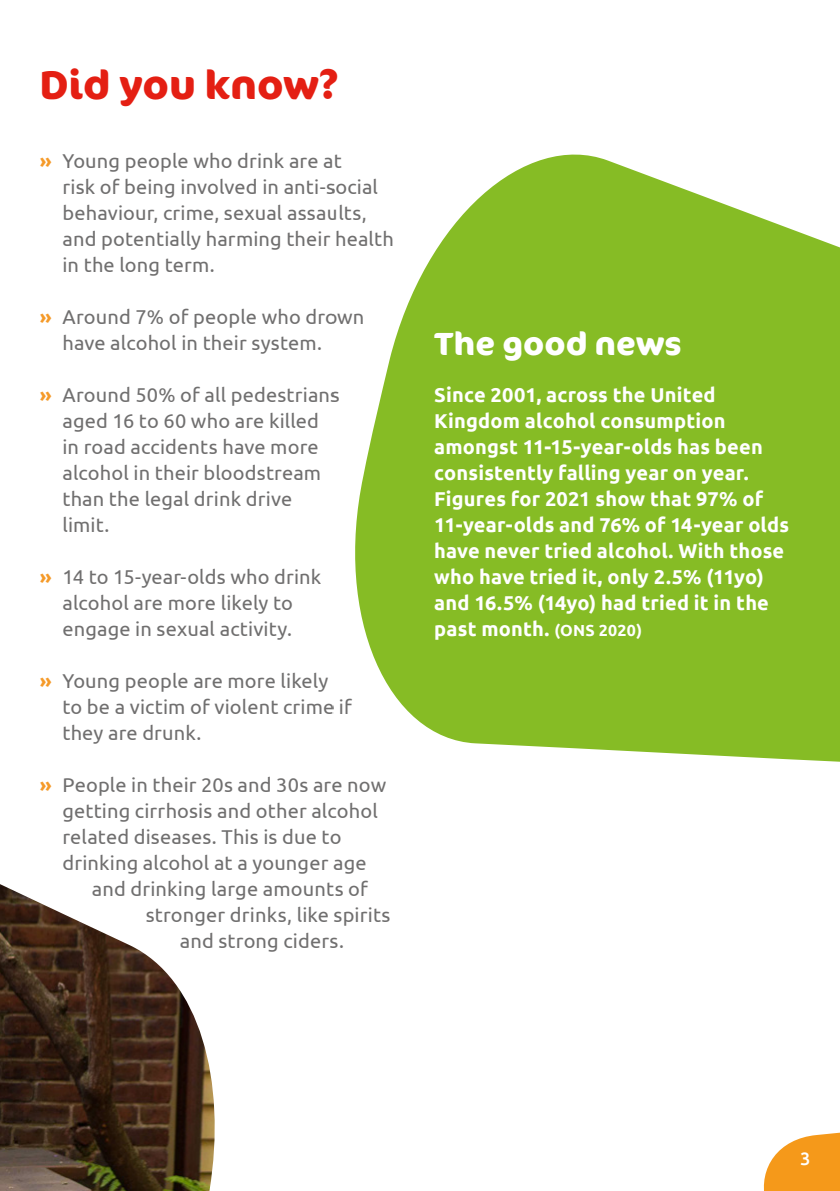
<style>
.page{position:relative;width:840px;height:1191px;background:#fff}
.page>*{position:absolute;margin:0;border:0;box-sizing:border-box;transform-origin:0 0}
.t1{font:700 40px "Cocon Pro";color:#e41f13}
.t2{font:700 32px "Cocon Pro";letter-spacing:.005em;color:#fff}
.t3{font:20px/26px "Ubuntu";letter-spacing:.005em;color:#706f6f}
.t4{font:700 20px/26px "Ubuntu";letter-spacing:.01em;color:#fff}
.t5{font:500 18px "Ubuntu";color:#fff}
.s1{font-weight:700;color:#f59a29}
.s2{font-size:16px}
</style>
<div class="page">
<svg style="left:763px;top:1132px;width:76px;height:59px"></svg>
<svg style="left:355px;top:154px;width:484px;height:608px;fill:#86bc25"></svg>
<img style="left:0;top:884px;width:215px;height:307px">
<h1 class="t1" style="left:40px;top:57px;width:300px">Did you know?</h1>
<p class="t3" style="left:62px;top:147px;width:333px;text-indent:-23px"><span class="s1">»</span> Young people who drink are at<br>risk of being involved in anti-social behaviour, crime, sexual assaults, and potentially harming their health in the long term.</p>
<p class="t3" style="left:62px;top:303px;width:303px;text-indent:-23px"><span class="s1">»</span> Around 7% of people who drown have alcohol in their system.</p>
<p class="t3" style="left:62px;top:381px;width:278px;text-indent:-23px"><span class="s1">»</span> Around 50% of all pedestrians aged 16 to 60 who are killed in road accidents have more alcohol in their bloodstream than the legal drink drive limit.</p>
<p class="t3" style="left:40px;top:563px;width:283px;text-align:center"><span class="s1">»</span> 14 to 15-year-olds who drink alcohol are more likely to engage in sexual activity.</p>
<p class="t3" style="left:62px;top:667px;width:291px;text-indent:-23px"><span class="s1">»</span> Young people are more likely to be a victim of violent crime if they are drunk.</p>
<p class="t3" style="left:40px;top:771px;width:348px"><span class="s1">»</span> People in their 20s and 30s are now</p>
<p class="t3" style="left:62px;top:797px;width:317px">getting cirrhosis and other alcohol</p>
<p class="t3" style="left:62px;top:823px;width:280px">related diseases. This is due to</p>
<p class="t3" style="left:62px;top:849px;width:305px">drinking alcohol at a younger age</p>
<p class="t3" style="left:92px;top:875px;width:277px">and drinking large amounts of</p>
<p class="t3" style="left:146px;top:901px;width:246px">stronger drinks, like spirits</p>
<p class="t3" style="left:180px;top:927px;width:165px">and strong ciders.</p>
<h2 class="t2" style="left:434px;top:322px;width:249px">The good news</h2>
<p class="t4" style="left:434px;top:381px;width:356px">Since 2001, across the United<br>Kingdom alcohol consumption amongst 11-15-year-olds has been consistently falling year on year.<br>Figures for 2021 show that 97% of<br>11-year-olds and 76% of 14-year olds have never tried alcohol. With those who have tried it, only 2.5% (11yo) and 16.5% (14yo) had tried it in the past month. <span class="s2">(ONS 2020)</span></p>
<p class="t5" style="left:799px;top:1147px;width:12px">3</p>
</div>
